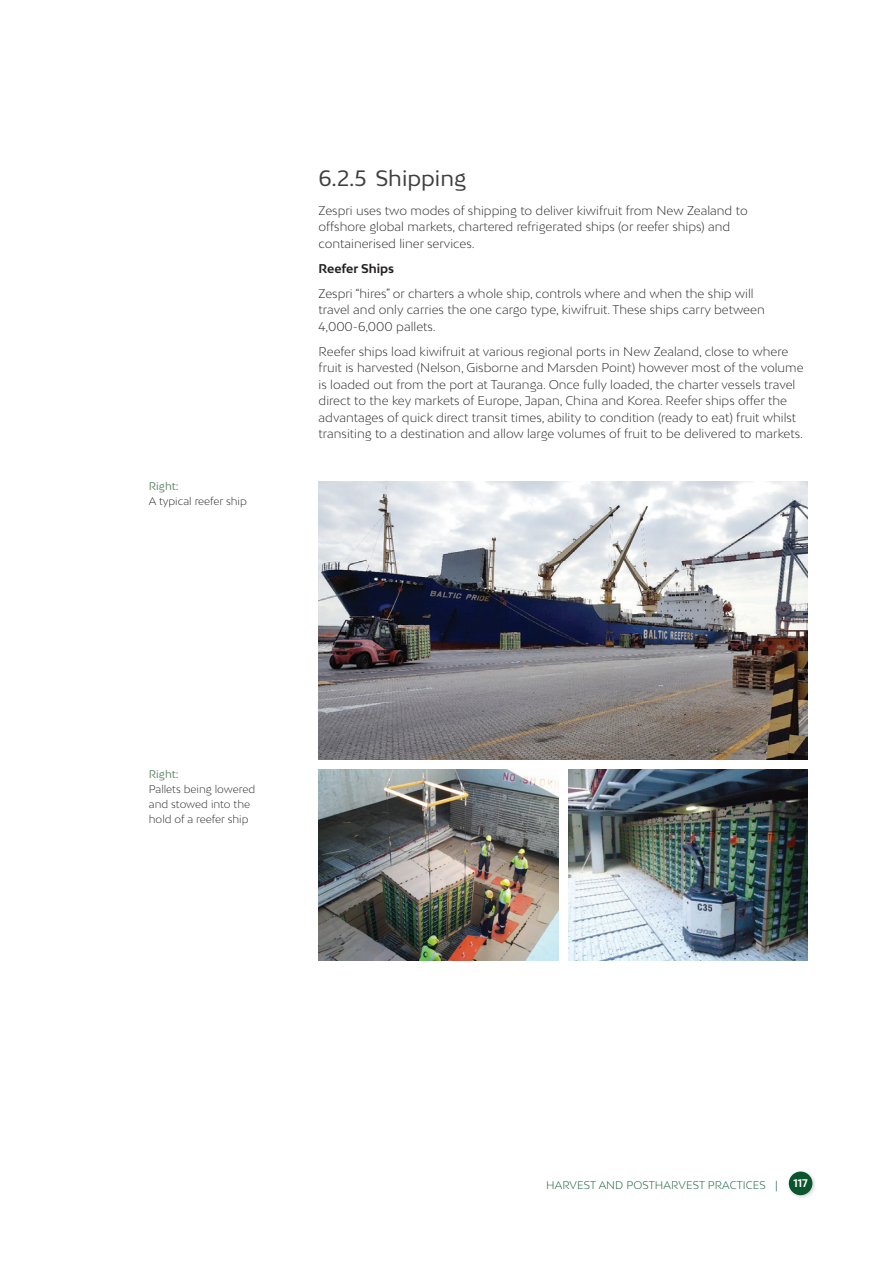
<style>
.page{position:relative;width:893px;height:1263px;background:#fff}
.page>*{position:absolute;margin:0;border:0;box-sizing:border-box;transform-origin:0 0}
.t1{font:21px "Bw Mitga";color:#3e3e3f}
.t2{font:300 12px/16.5px "Bw Mitga";color:#231f20}
.t3{font:700 12px "Bw Mitga";color:#231f20}
.t4{font:300 10.5px/15px "Bw Mitga";color:#231f20}
.t5{font:300 10.5px "Bw Mitga";letter-spacing:.01em;color:#0c562e}
.t6{font:10.5px "Bw Mitga";color:#60876b}
.t7{font:700 10.5px "Bw Mitga";color:#fff}
</style>
<div class="page">
<div style="left:787px;top:1170px;width:30px;height:30px;background:#231f20;opacity:.2"></div>
<div style="left:789px;top:1171px;width:23px;height:24px;background:#0c562e;border-radius:50%"></div>
<img style="left:319px;top:482px;width:489px;height:277px">
<img style="left:319px;top:769px;width:239px;height:192px">
<img style="left:568px;top:769px;width:240px;height:192px">
<p class="t6" style="left:149px;top:479px;width:31px">Right:</p>
<p class="t4" style="left:149px;top:493px;width:100px">A typical reefer ship</p>
<h1 class="t1" style="left:319px;top:165px;width:149px">6.2.5 Shipping</h1>
<p class="t2" style="left:319px;top:201px;width:431px">Zespri uses two modes of shipping to deliver kiwifruit from New Zealand to offshore global markets, chartered refrigerated ships (or reefer ships) and containerised liner services.</p>
<p class="t3" style="left:319px;top:260px;width:77px">Reefer Ships</p>
<p class="t2" style="left:319px;top:285px;width:448px">Zespri “hires” or charters a whole ship, controls where and when the ship will travel and only carries the one cargo type, kiwifruit. These ships carry between<br>4,000-6,000 pallets.</p>
<p class="t2" style="left:319px;top:343px;width:486px">Reefer ships load kiwifruit at various regional ports in New Zealand, close to where fruit is harvested (Nelson, Gisborne and Marsden Point) however most of the volume is loaded out from the port at Tauranga. Once fully loaded, the charter vessels travel direct to the key markets of Europe, Japan, China and Korea. Reefer ships offer the advantages of quick direct transit times, ability to condition (ready to eat) fruit whilst transiting to a destination and allow large volumes of fruit to be delivered to markets.</p>
<p class="t6" style="left:149px;top:767px;width:31px">Right:</p>
<p class="t4" style="left:149px;top:781px;width:108px">Pallets being lowered and stowed into the hold of a reefer ship</p>
<p class="t5" style="left:546px;top:1178px;width:233px">HARVEST AND POSTHARVEST PRACTICES |</p>
<p class="t7" style="left:793px;top:1176px;width:16px">117</p>
</div>
